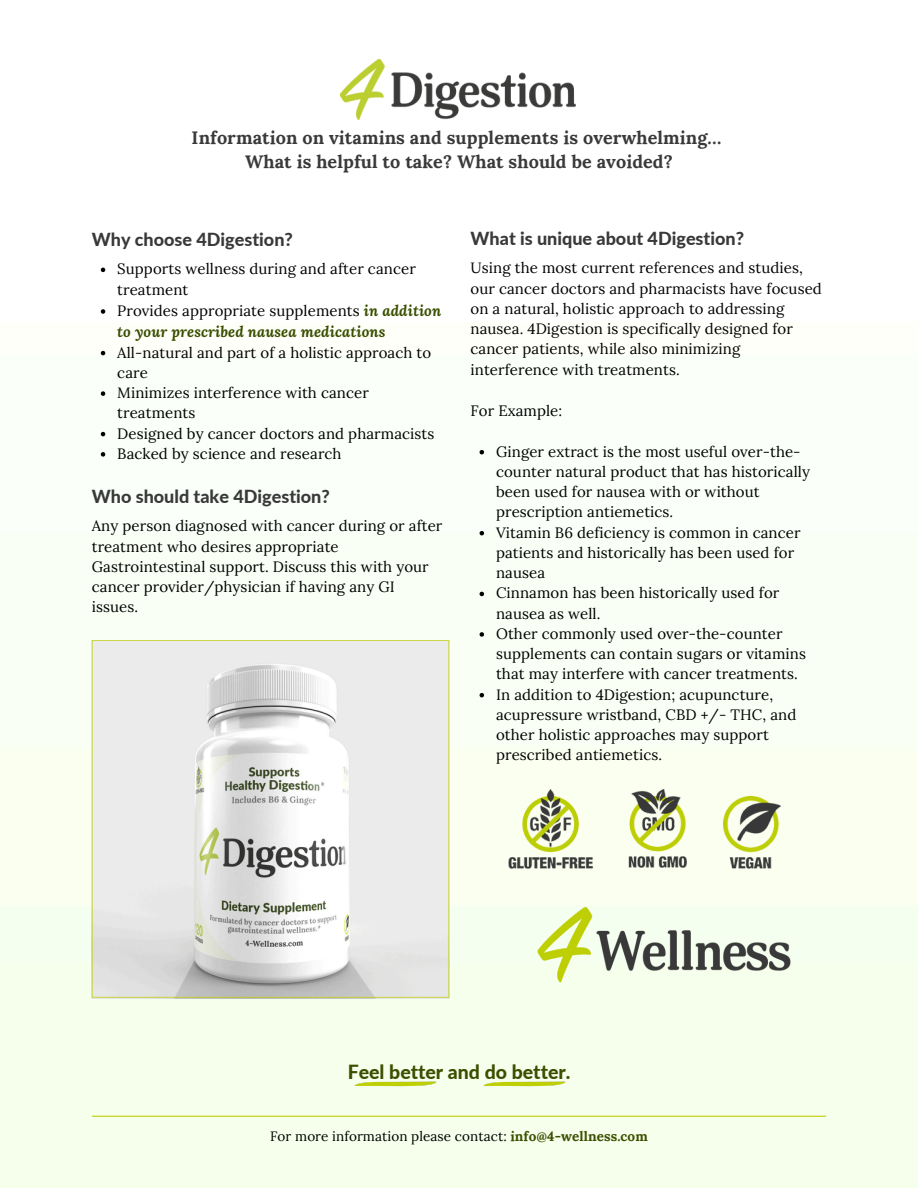
<style>
.page{position:relative;width:918px;height:1188px;background:#fff}
.page>*{position:absolute;margin:0;border:0;box-sizing:border-box;transform-origin:0 0}
.t1{font:800 19.5px "Lato";color:#3a4f00}
.t2{font:700 18px/24.8px "Lora";letter-spacing:.005em;color:#393939;text-align:center}
.t3{font:800 18px "Lato";color:#393939}
.t4{font:15px/20.2px "Lora";letter-spacing:.005em;color:#000}
.t5{font:italic 700 15px/21.3px "Lora";letter-spacing:.005em;color:#3a4f00}
.t6{font:13.5px "Lora";letter-spacing:.005em;color:#000}
.s1{font-weight:400;font-style:normal;color:#000}
.s2{font-weight:700;color:#3a4f00}
</style>
<div class="page">
<img style="left:0;top:59px;width:918px;height:1129px">
<hr style="left:92px;top:1116px;width:734px;height:1px;background:#becf05">
<img style="left:340px;top:60px;width:238px;height:60px">
<img style="left:534px;top:903px;width:260px;height:83px">
<img style="left:509px;top:789px;width:84px;height:83px">
<img style="left:629px;top:789px;width:57px;height:81px">
<img style="left:723px;top:796px;width:58px;height:75px">
<svg style="left:92px;top:640px;width:357px;height:358px;background:#e1e2e0"></svg>
<img style="left:354px;top:1081px;width:82px;height:6px">
<img style="left:484px;top:1081px;width:82px;height:6px">
<svg style="left:101px;top:268px;width:4px;height:4px"></svg>
<svg style="left:101px;top:309px;width:4px;height:5px"></svg>
<svg style="left:101px;top:351px;width:4px;height:4px"></svg>
<svg style="left:101px;top:391px;width:4px;height:5px"></svg>
<svg style="left:101px;top:432px;width:4px;height:4px"></svg>
<svg style="left:101px;top:452px;width:4px;height:5px"></svg>
<svg style="left:480px;top:450px;width:4px;height:4px"></svg>
<svg style="left:480px;top:531px;width:4px;height:4px"></svg>
<svg style="left:480px;top:592px;width:4px;height:4px"></svg>
<svg style="left:480px;top:632px;width:4px;height:5px"></svg>
<svg style="left:480px;top:693px;width:4px;height:4px"></svg>
<p class="t2" style="left:192px;top:125px;width:531px">Information on vitamins and supplements is overwhelming…<br>What is helpful to take? What should be avoided?</p>
<h1 class="t3" style="left:92px;top:229px;width:203px">Why choose 4Digestion?</h1>
<p class="t4" style="left:117px;top:259px;width:300px">Supports wellness during and after cancer treatment</p>
<p class="t5" style="left:117px;top:300px;width:325px"><span class="s1">Provides appropriate supplements</span> in addition to your prescribed nausea medications</p>
<p class="t4" style="left:117px;top:342px;width:315px">All-natural and part of a holistic approach to care</p>
<h1 class="t4" style="left:117px;top:382px;width:253px">Minimizes interference with cancer treatments</h1>
<p class="t4" style="left:117px;top:423px;width:319px">Designed by cancer doctors and pharmacists</p>
<p class="t4" style="left:117px;top:443px;width:226px">Backed by science and research</p>
<p class="t3" style="left:92px;top:485px;width:239px">Who should take 4Digestion?</p>
<p class="t4" style="left:92px;top:516px;width:352px">Any person diagnosed with cancer during or after treatment who desires appropriate Gastrointestinal support. Discuss this with your cancer provider/physician if having any GI issues.</p>
<p class="t3" style="left:471px;top:228px;width:275px">What is unique about 4Digestion?</p>
<p class="t4" style="left:471px;top:258px;width:353px">Using the most current references and studies, our cancer doctors and pharmacists have focused on a natural, holistic approach to addressing nausea. 4Digestion is specifically designed for cancer patients, while also minimizing interference with treatments.</p>
<p class="t4" style="left:471px;top:401px;width:93px">For Example:</p>
<p class="t4" style="left:496px;top:441px;width:315px">Ginger extract is the most useful over-the&shy;counter natural product that has historically been used for nausea with or without prescription antiemetics.</p>
<p class="t4" style="left:496px;top:522px;width:306px">Vitamin B6 deficiency is common in cancer patients and historically has been used for nausea</p>
<p class="t4" style="left:496px;top:583px;width:285px">Cinnamon has been historically used for nausea as well.</p>
<h1 class="t4" style="left:496px;top:623px;width:311px">Other commonly used over-the-counter supplements can contain sugars or vitamins that may interfere with cancer treatments.</h1>
<p class="t4" style="left:496px;top:684px;width:302px">In addition to 4Digestion; acupuncture, acupressure wristband, CBD +/- THC, and other holistic approaches may support prescribed antiemetics.</p>
<p class="t1" style="left:348px;top:1060px;width:224px">Feel better and do better.</p>
<p class="t6" style="left:270px;top:1127px;width:379px">For more information please contact: <span class="s2">info@4-wellness.com</span></p>
</div>
